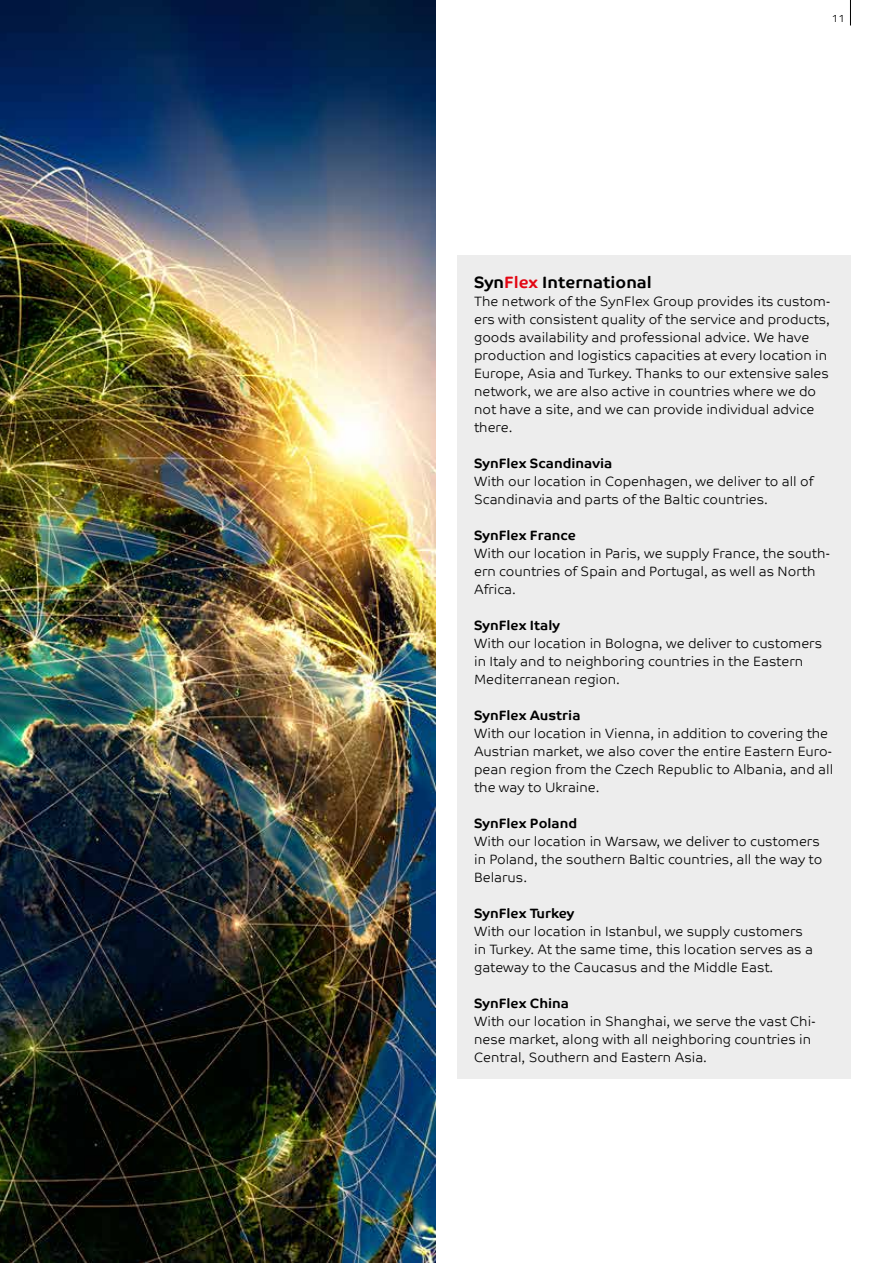
<style>
.page{position:relative;width:893px;height:1263px;background:#fff}
.page>*{position:absolute;margin:0;border:0;box-sizing:border-box;transform-origin:0 0}
.t1{font:700 16.5px "Co Text";color:#000}
.t2{font:300 13.5px/18px "Co Text";color:#000}
.t3{font:700 13.5px "Co Text";color:#000}
.t4{font:300 10.5px "Co Text";color:#000}
.s1{color:#e30613}
</style>
<div class="page">
<svg style="left:850px;top:0;width:1px;height:26px"></svg>
<img style="left:0;top:0;width:435px;height:1263px">
<div style="left:457px;top:255px;width:393px;height:824px;background:#ededed"></div>
<p class="t4" style="left:832px;top:12px;width:15px">11</p>
<p class="t1" style="left:474px;top:273px;width:179px">Syn<span class="s1">Flex</span> International</p>
<p class="t2" style="left:474px;top:292px;width:358px">The network of the SynFlex Group provides its custom&shy;ers with consistent quality of the service and products, goods availability and professional advice. We have production and logistics capacities at every location in Europe, Asia and Turkey. Thanks to our extensive sales network, we are also active in countries where we do not have a site, and we can provide individual advice there.</p>
<p class="t3" style="left:474px;top:455px;width:140px">SynFlex Scandinavia</p>
<p class="t2" style="left:474px;top:472px;width:341px">With our location in Copenhagen, we deliver to all of<br>Scandinavia and parts of the Baltic countries.</p>
<p class="t3" style="left:474px;top:527px;width:103px">SynFlex France</p>
<p class="t2" style="left:474px;top:544px;width:358px">With our location in Paris, we supply France, the south&shy;ern countries of Spain and Portugal, as well as North<br>Africa.</p>
<p class="t3" style="left:474px;top:617px;width:87px">SynFlex Italy</p>
<p class="t2" style="left:474px;top:634px;width:350px">With our location in Bologna, we deliver to customers in Italy and to neighboring countries in the Eastern<br>Mediterranean region.</p>
<p class="t3" style="left:474px;top:707px;width:108px">SynFlex Austria</p>
<p class="t2" style="left:474px;top:724px;width:361px">With our location in Vienna, in addition to covering the Austrian market, we also cover the entire Eastern Euro&shy;pean region from the Czech Republic to Albania, and all the way to Ukraine.</p>
<p class="t3" style="left:474px;top:815px;width:105px">SynFlex Poland</p>
<p class="t2" style="left:474px;top:832px;width:350px">With our location in Warsaw, we deliver to customers in Poland, the southern Baltic countries, all the way to<br>Belarus.</p>
<p class="t3" style="left:474px;top:905px;width:102px">SynFlex Turkey</p>
<p class="t2" style="left:474px;top:922px;width:340px">With our location in Istanbul, we supply customers in Turkey. At the same time, this location serves as a gateway to the Caucasus and the Middle East.</p>
<p class="t3" style="left:474px;top:995px;width:96px">SynFlex China</p>
<p class="t2" style="left:474px;top:1012px;width:343px">With our location in Shanghai, we serve the vast Chi&shy;nese market, along with all neighboring countries in<br>Central, Southern and Eastern Asia.</p>
</div>
